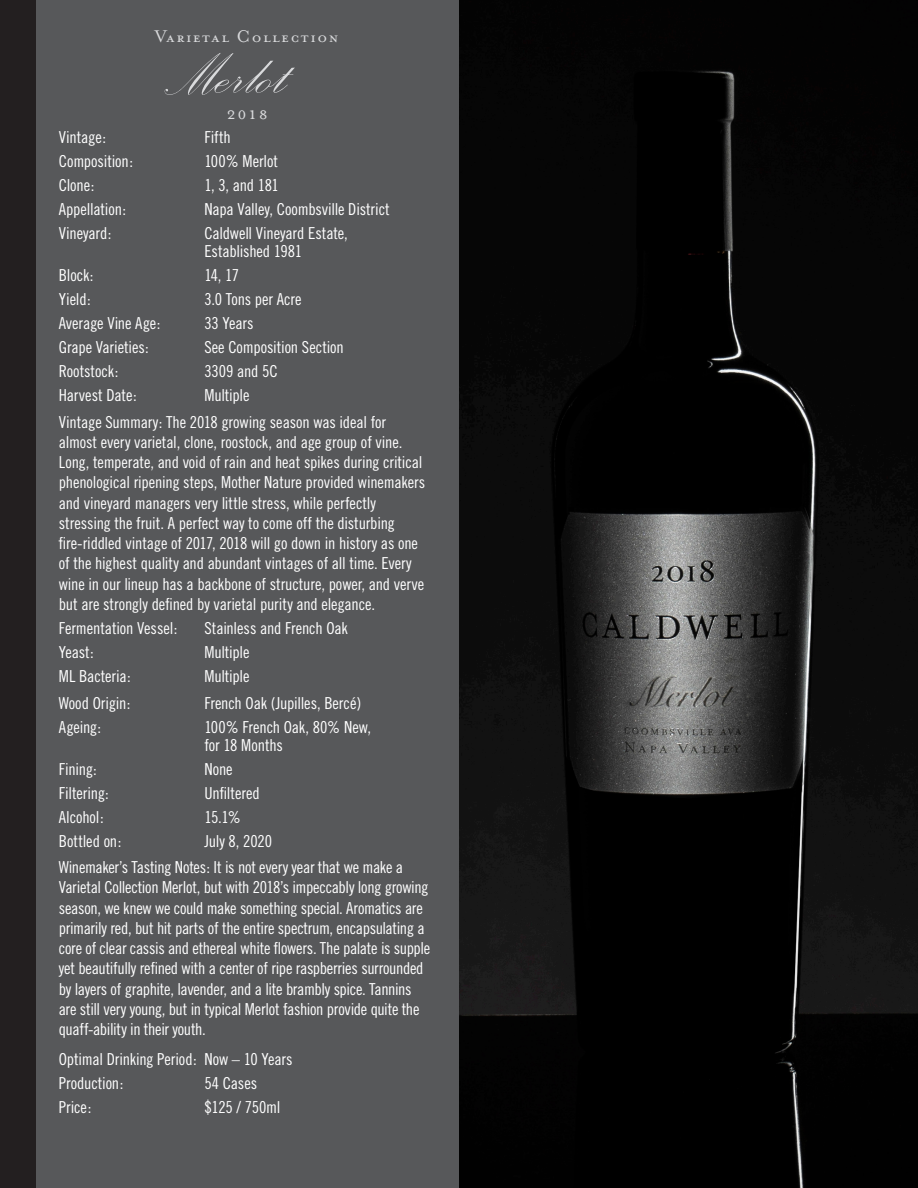
<style>
.page{position:relative;width:918px;height:1188px;background:#fff}
.page>*{position:absolute;margin:0;border:0;box-sizing:border-box;transform-origin:0 0}
.t1{font:75px "Palace Script MT Std";color:#d9dadc}
.t2{font:19.5px "Mrs Eaves Petite Caps";letter-spacing:.08em;color:#d9dadc}
.t3{font:19.5px "Mrs Eaves Small Caps";color:#d9dadc}
.body_copy{font:16.5px/20.2px "Trade Gothic Cond Eighteen";letter-spacing:-.01em;color:#fff}
</style>
<div class="page">
<img style="left:459px;top:0;width:459px;height:1188px">
<div style="left:0;top:0;width:412px;height:1188px;background:#231f20"></div>
<div style="left:36px;top:0;width:423px;height:1188px;background:#57585a"></div>
<p class="t2" style="left:155px;top:26px;width:185px">Varietal Collection</p>
<p class="t1" style="left:162px;top:36px;width:127px">Merlot</p>
<p class="t3" style="left:227px;top:103px;width:43px">2018</p>
<p class="body_copy" style="left:59px;top:127px;width:49px">Vintage:</p>
<p class="body_copy" style="left:204px;top:127px;width:28px">Fifth</p>
<p class="body_copy" style="left:59px;top:151px;width:76px">Composition:</p>
<p class="body_copy" style="left:204px;top:151px;width:75px">100% Merlot</p>
<p class="body_copy" style="left:59px;top:175px;width:37px">Clone:</p>
<p class="body_copy" style="left:204px;top:175px;width:76px">1, 3, and 181</p>
<p class="body_copy" style="left:59px;top:199px;width:69px">Appellation:</p>
<p class="body_copy" style="left:204px;top:199px;width:187px">Napa Valley, Coombsville District</p>
<p class="body_copy" style="left:59px;top:223px;width:54px">Vineyard:</p>
<p class="body_copy" style="left:204px;top:224px;width:145px;line-height:18px">Caldwell Vineyard Estate,<br>Established 1981</p>
<p class="body_copy" style="left:59px;top:265px;width:36px">Block:</p>
<p class="body_copy" style="left:204px;top:265px;width:36px">14, 17</p>
<p class="body_copy" style="left:59px;top:289px;width:33px">Yield:</p>
<p class="body_copy" style="left:204px;top:289px;width:99px">3.0 Tons per Acre</p>
<p class="body_copy" style="left:59px;top:313px;width:103px">Average Vine Age:</p>
<p class="body_copy" style="left:204px;top:313px;width:51px">33 Years</p>
<p class="body_copy" style="left:59px;top:337px;width:92px">Grape Varieties:</p>
<p class="body_copy" style="left:204px;top:337px;width:141px">See Composition Section</p>
<p class="body_copy" style="left:59px;top:361px;width:61px">Rootstock:</p>
<p class="body_copy" style="left:204px;top:361px;width:75px">3309 and 5C</p>
<p class="body_copy" style="left:59px;top:385px;width:79px">Harvest Date:</p>
<p class="body_copy" style="left:204px;top:385px;width:47px">Multiple</p>
<p class="body_copy" style="left:59px;top:412px;width:368px">Vintage Summary: The 2018 growing season was ideal for almost every varietal, clone, roostock, and age group of vine.<br>Long, temperate, and void of rain and heat spikes during critical phenological ripening steps, Mother Nature provided winemakers and vineyard managers very little stress, while perfectly stressing the fruit. A perfect way to come off the disturbing fire-riddled vintage of 2017, 2018 will go down in history as one of the highest quality and abundant vintages of all time. Every wine in our lineup has a backbone of structure, power, and verve but are strongly defined by varietal purity and elegance.</p>
<p class="body_copy" style="left:59px;top:618px;width:120px">Fermentation Vessel:</p>
<p class="body_copy" style="left:204px;top:618px;width:145px">Stainless and French Oak</p>
<p class="body_copy" style="left:59px;top:642px;width:36px">Yeast:</p>
<p class="body_copy" style="left:204px;top:642px;width:47px">Multiple</p>
<p class="body_copy" style="left:59px;top:666px;width:74px">ML Bacteria:</p>
<p class="body_copy" style="left:204px;top:666px;width:47px">Multiple</p>
<p class="body_copy" style="left:59px;top:693px;width:73px">Wood Origin:</p>
<p class="body_copy" style="left:204px;top:693px;width:158px">French Oak (Jupilles, Bercé)</p>
<p class="body_copy" style="left:59px;top:717px;width:44px">Ageing:</p>
<p class="body_copy" style="left:204px;top:718px;width:168px;line-height:18px">100% French Oak, 80% New, for 18 Months</p>
<p class="body_copy" style="left:59px;top:759px;width:40px">Fining:</p>
<p class="body_copy" style="left:204px;top:759px;width:30px">None</p>
<p class="body_copy" style="left:59px;top:783px;width:51px">Filtering:</p>
<p class="body_copy" style="left:204px;top:783px;width:57px">Unfiltered</p>
<p class="body_copy" style="left:59px;top:807px;width:46px">Alcohol:</p>
<p class="body_copy" style="left:204px;top:807px;width:38px">15.1%</p>
<p class="body_copy" style="left:59px;top:831px;width:64px">Bottled on:</p>
<p class="body_copy" style="left:204px;top:831px;width:69px">July 8, 2020</p>
<p class="body_copy" style="left:59px;top:857px;width:373px">Winemaker’s Tasting Notes: It is not every year that we make a Varietal Collection Merlot, but with 2018’s impeccably long growing season, we knew we could make something special. Aromatics are primarily red, but hit parts of the entire spectrum, encapsulating a core of clear cassis and ethereal white flowers. The palate is supple yet beautifully refined with a center of ripe raspberries surrounded by layers of graphite, lavender, and a lite brambly spice. Tannins are still very young, but in typical Merlot fashion provide quite the quaff-ability in their youth.</p>
<p class="body_copy" style="left:59px;top:1049px;width:235px">Optimal Drinking Period: Now – 10 Years</p>
<p class="body_copy" style="left:59px;top:1073px;width:66px">Production:</p>
<p class="body_copy" style="left:204px;top:1073px;width:54px">54 Cases</p>
<p class="body_copy" style="left:59px;top:1097px;width:34px">Price:</p>
<p class="body_copy" style="left:204px;top:1097px;width:78px">$125 / 750ml</p>
</div>
